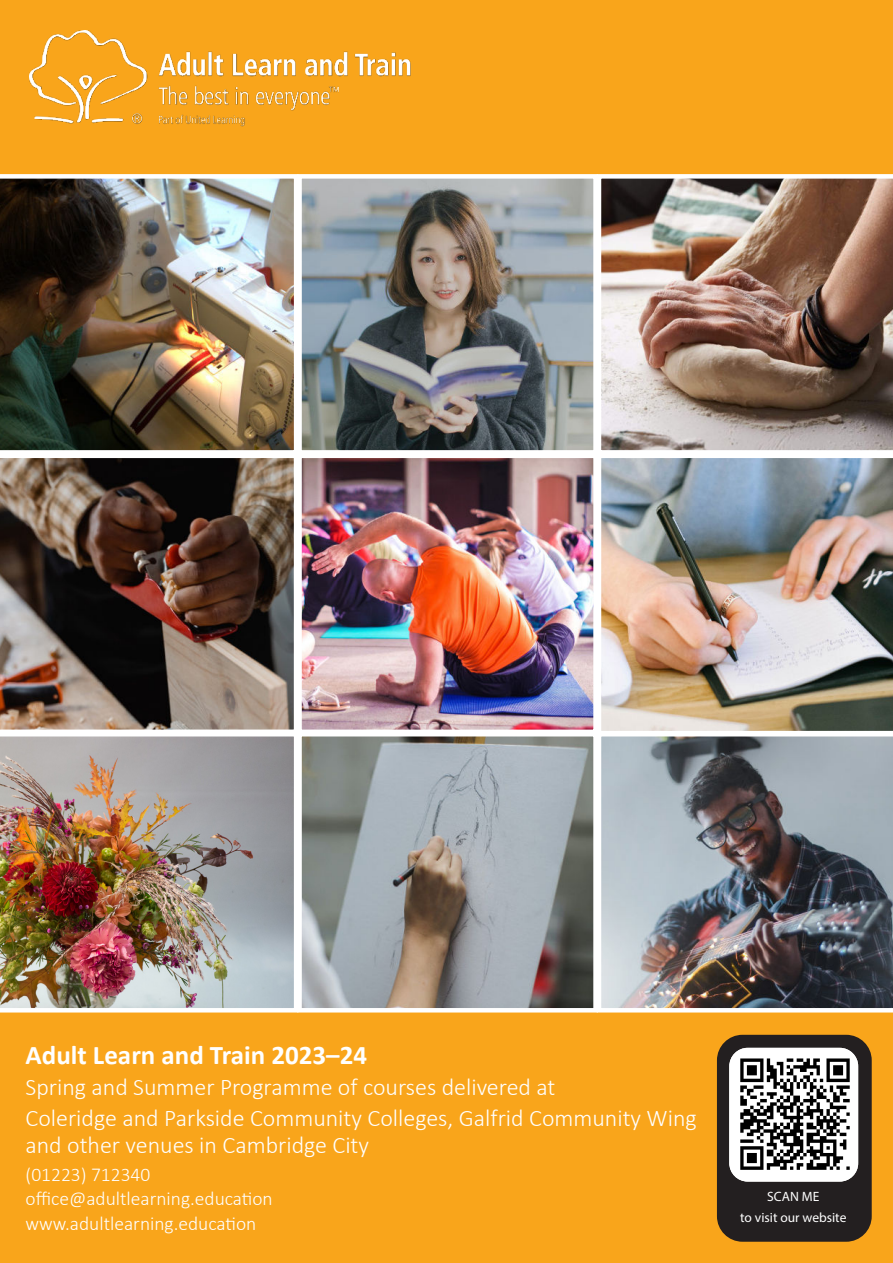
<style>
.page{position:relative;width:893px;height:1263px;background:#fff}
.page>*{position:absolute;margin:0;border:0;box-sizing:border-box;transform-origin:0 0}
.t1{font:700 27px "Calibri";color:#fff}
.t2{font:300 24px/31.2px "Calibri";color:#fff}
.t3{font:300 19.5px/24px "Calibri";color:#fff}
.t4{font:13.5px/21px "Myriad Pro";color:#fff;text-align:center}
</style>
<div class="page">
<div style="left:0;top:0;width:893px;height:1012px;background:#f9a51b"></div>
<div style="left:0;top:1013px;width:893px;height:250px;background:#f9a51b"></div>
<img style="left:30px;top:30px;width:381px;height:97px">
<img style="left:0;top:174px;width:297px;height:280px">
<img style="left:303px;top:180px;width:289px;height:269px">
<div style="left:297px;top:174px;width:301px;height:281px;border:5px solid #fff"></div>
<img style="left:597px;top:174px;width:296px;height:280px">
<img style="left:0;top:454px;width:297px;height:278px">
<img style="left:303px;top:460px;width:289px;height:268px">
<div style="left:297px;top:454px;width:301px;height:280px;border:5px solid #fff"></div>
<img style="left:597px;top:454px;width:296px;height:278px">
<img style="left:0;top:732px;width:297px;height:280px">
<img style="left:303px;top:738px;width:289px;height:268px">
<div style="left:297px;top:732px;width:301px;height:280px;border:5px solid #fff"></div>
<img style="left:597px;top:732px;width:296px;height:280px">
<div style="left:717px;top:1035px;width:155px;height:207px;background:#231f20;border-radius:26px"></div>
<img style="left:729px;top:1048px;width:129px;height:133px">
<p class="t1" style="left:26px;top:1045px;width:343px">Adult Learn and Train 2023–24</p>
<p class="t2" style="left:26px;top:1073px;width:673px">Spring and Summer Programme of courses delivered at<br>Coleridge and Parkside Community Colleges, Galfrid Community Wing</p>
<p class="t2" style="left:26px;top:1131px;width:345px">and other venues in Cambridge City</p>
<p class="t3" style="left:26px;top:1164px;width:249px">(01223) 712340 office@adultlearning.education www.adultlearning.education</p>
<p class="t4" style="left:740px;top:1187px;width:108px">SCAN ME<br>to visit our website</p>
</div>
